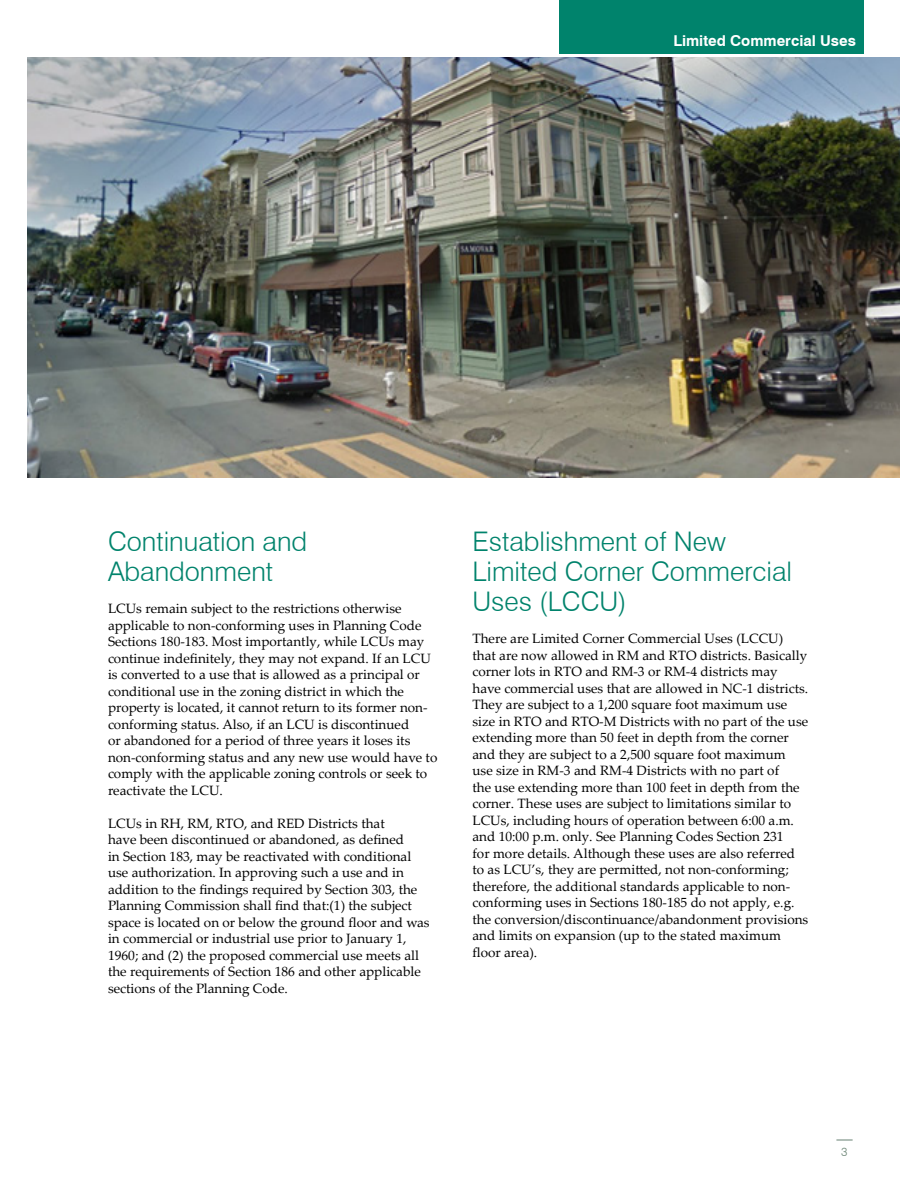
<style>
.page{position:relative;width:918px;height:1188px;background:#fff}
.page>*{position:absolute;margin:0;border:0;box-sizing:border-box;transform-origin:0 0}
.t1{font:300 27px/30px "Swiss 721 BT";color:#00836c}
.t2{font:700 15px "Swiss 721 BT";color:#fff}
.t3{font:13.5px/16.5px "Palatino Linotype";color:#000}
.t4{font:300 12px "Swiss 721 BT";color:#6e8778}
</style>
<div class="page">
<div style="left:560px;top:0;width:304px;height:54px;background:#00836c"></div>
<svg style="left:836px;top:1139px;width:17px;height:2px"></svg>
<img style="left:27px;top:57px;width:873px;height:420px">
<p class="t2" style="left:673px;top:31px;width:184px">Limited Commercial Uses</p>
<h1 class="t1" style="left:108px;top:526px;width:201px">Continuation and<br>Abandonment</h1>
<p class="t3" style="left:108px;top:600px;width:331px">LCUs remain subject to the restrictions otherwise applicable to non-conforming uses in Planning Code Sections 180-183. Most importantly, while LCUs may continue indefinitely, they may not expand. If an LCU is converted to a use that is allowed as a principal or conditional use in the zoning district in which the property is located, it cannot return to its former non&shy;conforming status. Also, if an LCU is discontinued<br>or abandoned for a period of three years it loses its non-conforming status and any new use would have to comply with the applicable zoning controls or seek to reactivate the LCU.</p>
<p class="t3" style="left:108px;top:815px;width:323px">LCUs in RH, RM, RTO, and RED Districts that<br>have been discontinued or abandoned, as defined<br>in Section 183, may be reactivated with conditional use authorization. In approving such a use and in addition to the findings required by Section 303, the Planning Commission shall find that:(1) the subject space is located on or below the ground floor and was in commercial or industrial use prior to January 1, 1960; and (2) the proposed commercial use meets all the requirements of Section 186 and other applicable sections of the Planning Code.</p>
<h1 class="t1" style="left:472px;top:526px;width:321px">Establishment of New<br>Limited Corner Commercial<br>Uses (LCCU)</h1>
<p class="t3" style="left:472px;top:630px;width:337px">There are Limited Corner Commercial Uses (LCCU) that are now allowed in RM and RTO districts. Basically corner lots in RTO and RM-3 or RM-4 districts may have commercial uses that are allowed in NC-1 districts.<br>They are subject to a 1,200 square foot maximum use size in RTO and RTO-M Districts with no part of the use extending more than 50 feet in depth from the corner and they are subject to a 2,500 square foot maximum use size in RM-3 and RM-4 Districts with no part of<br>the use extending more than 100 feet in depth from the corner. These uses are subject to limitations similar to LCUs, including hours of operation between 6:00 a.m. and 10:00 p.m. only. See Planning Codes Section 231<br>for more details. Although these uses are also referred to as LCU’s, they are permitted, not non-conforming; therefore, the additional standards applicable to non&shy;conforming uses in Sections 180-185 do not apply, e.g. the conversion/discontinuance/abandonment provisions and limits on expansion (up to the stated maximum floor area).</p>
<p class="t4" style="left:841px;top:1145px;width:8px">3</p>
</div>
